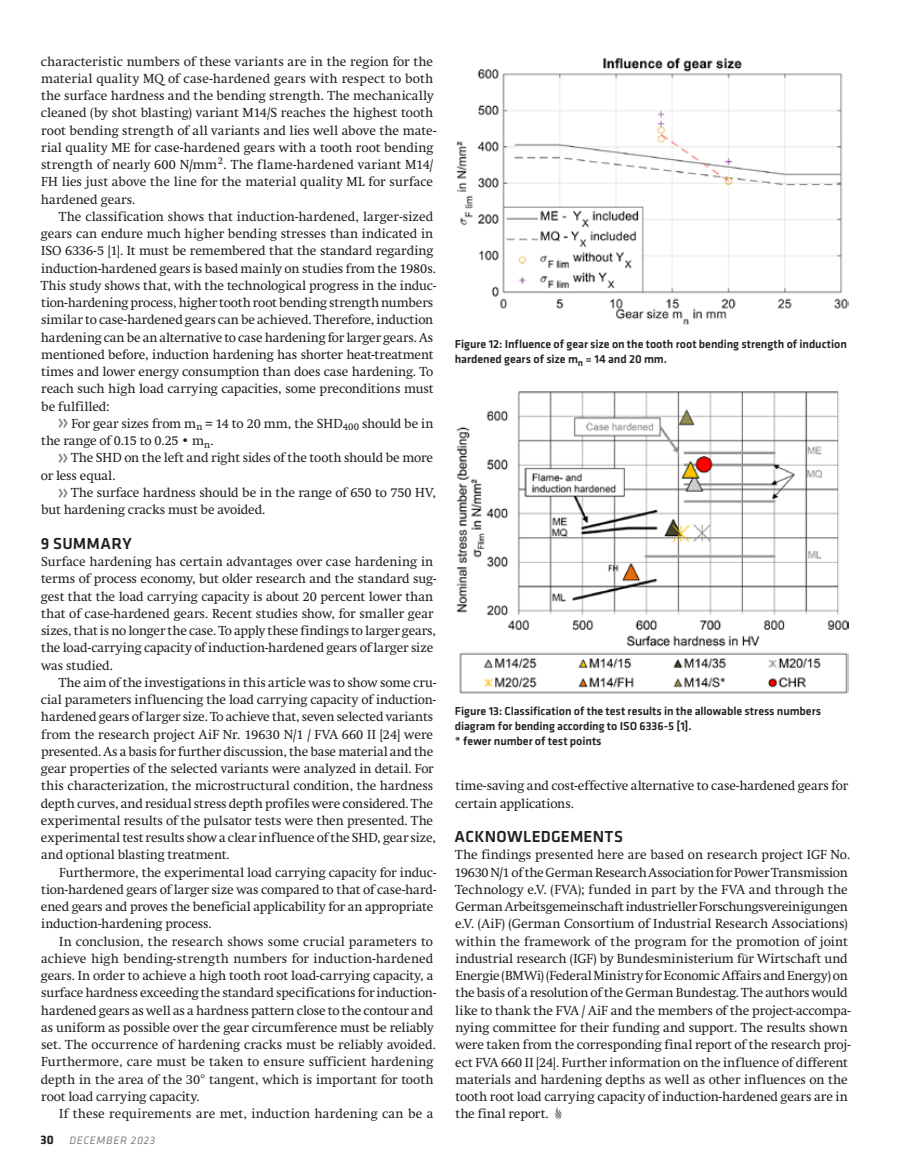
<style>
.page{position:relative;width:905px;height:1175px;background:#fff}
.page>*{position:absolute;margin:0;border:0;box-sizing:border-box;transform-origin:0 0}
.t1{font:500 16.5px "Klavika Basic";letter-spacing:.015em;color:#231f20}
.t2{font:12.9px/17.2px "Swift";color:#231f20}
.t3{font:500 12px/15px "Klavika Basic";letter-spacing:-.005em;color:#231f20}
.t4{font:italic 11.25px "Klavika Basic";letter-spacing:.05em;color:#808285}
.s1{font-family:"Klavika Basic";font-size:24px;color:#808285}
.s2{font-weight:700;font-style:normal;font-size:12.75px;color:#231f20}
.s3{font-family:"Klavika Basic"}
</style>
<div class="page">
<svg style="left:555px;top:1106px;width:7px;height:13px"></svg>
<img style="left:456px;top:391px;width:392px;height:303px">
<img style="left:456px;top:58px;width:392px;height:267px">
<p class="t2" style="left:41px;top:52px;width:397px">characteristic numbers of these variants are in the region for the material quality MQ of case-hardened gears with respect to both the surface hardness and the bending strength. The mechanically cleaned (by shot blasting) variant M14/S reaches the highest tooth root bending strength of all variants and lies well above the mate&shy;rial quality ME for case-hardened gears with a tooth root bending strength of nearly 600 N/mm<sup>2</sup>. The flame-hardened variant M14/ FH lies just above the line for the material quality ML for surface hardened gears.</p>
<p class="t2" style="left:41px;top:208px;width:397px;text-indent:18px">The classification shows that induction-hardened, larger-sized gears can endure much higher bending stresses than indicated in ISO 6336-5 [1]. It must be remembered that the standard regarding induction-hardened gears is based mainly on studies from the 1980s.<br>This study shows that, with the technological progress in the induc&shy;tion-hardening process, higher tooth root bending strength numbers similar to case-hardened gears can be achieved. Therefore, induction hardening can be an alternative to case hardening for larger gears. As mentioned before, induction hardening has shorter heat-treatment times and lower energy consumption than does case hardening. To reach such high load carrying capacities, some preconditions must be fulfilled:</p>
<p class="t2" style="left:41px;top:415px;width:394px;text-indent:16px"><span class="s1">»</span> For gear sizes from m<sub>n</sub> = 14 to 20 mm, the SHD<sub>400</sub> should be in the range of 0.15 to 0.25 • m<sub>n</sub>.</p>
<p class="t2" style="left:41px;top:449px;width:394px;text-indent:16px"><span class="s1">»</span> The SHD on the left and right sides of the tooth should be more or less equal.</p>
<p class="t2" style="left:41px;top:484px;width:396px;text-indent:16px"><span class="s1">»</span> The surface hardness should be in the range of 650 to 750 HV, but hardening cracks must be avoided.</p>
<p class="t1" style="left:41px;top:532px;width:92px">9 SUMMARY</p>
<p class="t2" style="left:41px;top:553px;width:397px">Surface hardening has certain advantages over case hardening in terms of process economy, but older research and the standard sug&shy;gest that the load carrying capacity is about 20 percent lower than that of case-hardened gears. Recent studies show, for smaller gear sizes, that is no longer the case. To apply these findings to larger gears, the load-carrying capacity of induction-hardened gears of larger size was studied.</p>
<p class="t2" style="left:41px;top:673px;width:397px;text-indent:18px">The aim of the investigations in this article was to show some cru&shy;cial parameters influencing the load carrying capacity of induction&shy;hardened gears of larger size. To achieve that, seven selected variants from the research project AiF Nr. 19630 N/1 / FVA 660 II [24] were presented. As a basis for further discussion, the base material and the gear properties of the selected variants were analyzed in detail. For this characterization, the microstructural condition, the hardness depth curves, and residual stress depth profiles were considered. The experimental results of the pulsator tests were then presented. The experimental test results show a clear influence of the SHD, gear size, and optional blasting treatment.</p>
<p class="t2" style="left:41px;top:863px;width:397px;text-indent:18px">Furthermore, the experimental load carrying capacity for induc&shy;tion-hardened gears of larger size was compared to that of case-hard&shy;ened gears and proves the beneficial applicability for an appropriate induction-hardening process.</p>
<p class="t2" style="left:41px;top:932px;width:397px;text-indent:18px">In conclusion, the research shows some crucial parameters to achieve high bending-strength numbers for induction-hardened gears. In order to achieve a high tooth root load-carrying capacity, a surface hardness exceeding the standard specifications for induction&shy;hardened gears as well as a hardness pattern close to the contour and as uniform as possible over the gear circumference must be reliably set. The occurrence of hardening cracks must be reliably avoided.<br>Furthermore, care must be taken to ensure sufficient hardening depth in the area of the 30° tangent, which is important for tooth root load carrying capacity.</p>
<p class="t2" style="left:59px;top:1105px;width:375px">If these requirements are met, induction hardening can be a</p>
<p class="t4" style="left:40px;top:1133px;width:116px"><span class="s2">30</span> DECEMBER 2023</p>
<p class="t3" style="left:455px;top:337px;width:393px">Figure 12: Influence of gear size on the tooth root bending strength of induction hardened gears of size m<sub>n</sub> = 14 and 20 mm.</p>
<p class="t3" style="left:455px;top:703px;width:368px">Figure 13: Classification of the test results in the allowable stress numbers diagram for bending according to ISO 6336-5 [1].<br>* fewer number of test points</p>
<p class="t2" style="left:455px;top:777px;width:394px">time-saving and cost-effective alternative to case-hardened gears for certain applications.</p>
<p class="t1" style="left:454px;top:825px;width:170px">ACKNOWLEDGEMENTS</p>
<p class="t2" style="left:454px;top:846px;width:398px">The findings presented here are based on research project IGF No.<br>19630 N/1 of the German Research Association for Power Transmission Technology e.V. (FVA); funded in part by the FVA and through the German Arbeitsgemeinschaft industrieller Forschungsvereinigungen e.V. (AiF) (German Consortium of Industrial Research Associations) within the framework of the program for the promotion of joint industrial research (IGF) by Bundesministerium f<span class="s3">ü</span>r Wirtschaft und Energie (BMWi) (Federal Ministry for Economic Affairs and Energy) on the basis of a resolution of the German Bundestag. The authors would like to thank the FVA / AiF and the members of the project-accompa&shy;nying committee for their funding and support. The results shown were taken from the corresponding final report of the research proj&shy;ect FVA 660 II [24]. Further information on the influence of different materials and hardening depths as well as other influences on the tooth root load carrying capacity of induction-hardened gears are in the final report.</p>
</div>
